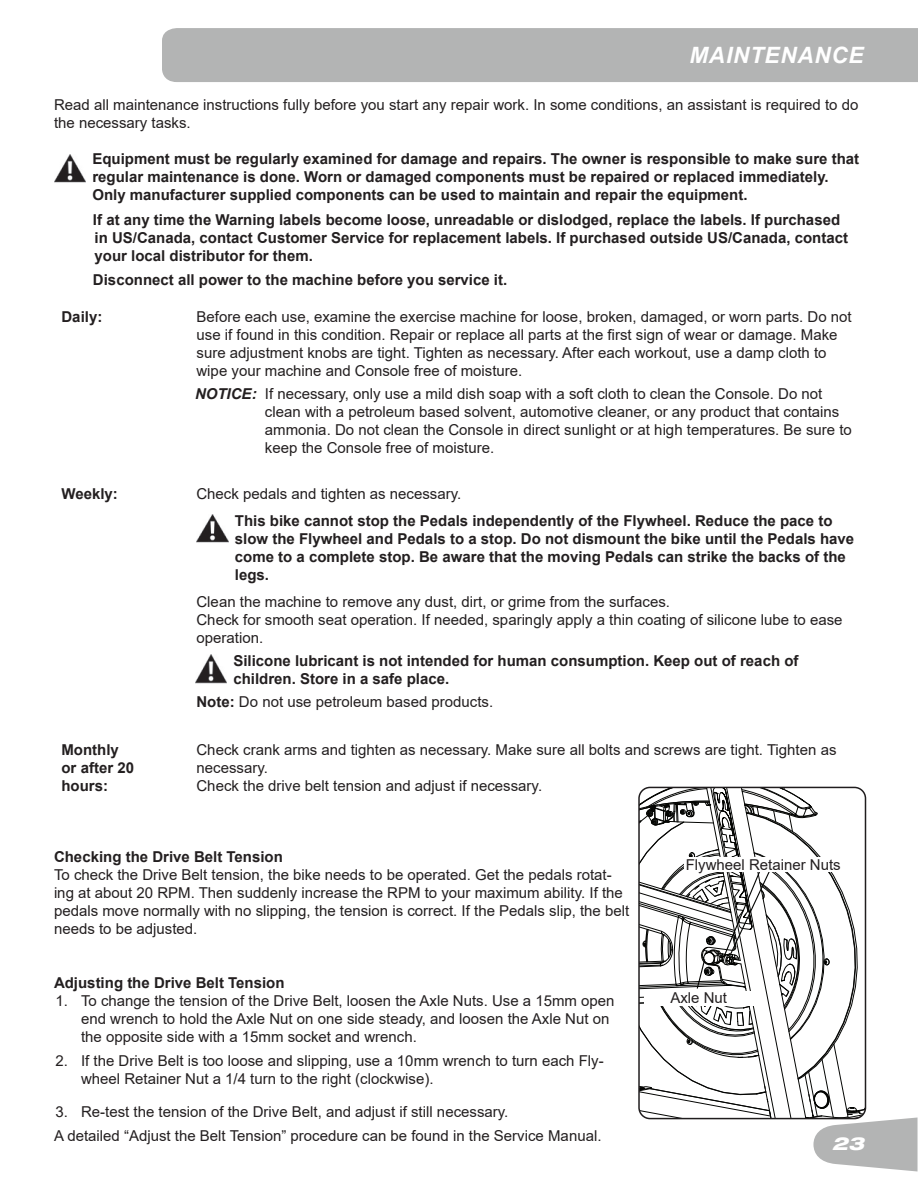
<style>
.page{position:relative;width:918px;height:1188px;background:#fff}
.page>*{position:absolute;margin:0;border:0;box-sizing:border-box;transform-origin:0 0}
.t1{font:italic 700 22.5px "Arial";letter-spacing:.035em;color:#fff}
.t2{font:italic 800 expanded 18px "Helvetica Neue";color:#fff}
.t3{font:15px/18px "Arial";color:#231f20}
.t4{font:700 15px/18px "Arial";color:#231f20}
.s1{font-weight:700;font-style:italic}
.s2{font-weight:700}
</style>
<div class="page">
<div style="left:162px;top:28px;width:756px;height:54px;background:#b3b4b4"></div>
<img style="left:54px;top:154px;width:32px;height:29px">
<img style="left:196px;top:514px;width:32px;height:29px">
<img style="left:195px;top:655px;width:32px;height:29px">
<svg style="left:639px;top:787px;width:279px;height:385px"></svg>
<div style="left:684px;top:857px;width:162px;height:15px;background:#fff"></div>
<div style="left:644px;top:991px;width:113px;height:15px;background:#fff"></div>
<h1 class="t1" style="left:689px;top:40px;width:176px">MAINTENANCE</h1>
<p class="t3" style="left:54px;top:96px;width:806px">Read all maintenance instructions fully before you start any repair work. In some conditions, an assistant is required to do the necessary tasks.</p>
<p class="t4" style="left:92px;top:150px;width:768px">Equipment must be regularly examined for damage and repairs. The owner is responsible to make sure that regular maintenance is done. Worn or damaged components must be repaired or replaced immediately.<br>Only manufacturer supplied components can be used to maintain and repair the equipment.</p>
<p class="t4" style="left:93px;top:211px;width:757px">If at any time the Warning labels become loose, unreadable or dislodged, replace the labels. If purchased in US/Canada, contact Customer Service for replacement labels. If purchased outside US/Canada, contact your local distributor for them.</p>
<p class="t4" style="left:93px;top:271px;width:416px">Disconnect all power to the machine before you service it.</p>
<p class="t4" style="left:62px;top:308px;width:42px">Daily:</p>
<p class="t3" style="left:196px;top:307px;width:657px">Before each use, examine the exercise machine for loose, broken, damaged, or worn parts. Do not use if found in this condition. Repair or replace all parts at the first sign of wear or damage. Make sure adjustment knobs are tight. Tighten as necessary. After each workout, use a damp cloth to wipe your machine and Console free of moisture.</p>
<p class="t3" style="left:265px;top:384px;width:588px;text-indent:-70px"><span class="s1">NOTICE:</span> If necessary, only use a mild dish soap with a soft cloth to clean the Console. Do not clean with a petroleum based solvent, automotive cleaner, or any product that contains ammonia. Do not clean the Console in direct sunlight or at high temperatures. Be sure to keep the Console free of moisture.</p>
<p class="t4" style="left:61px;top:485px;width:58px">Weekly:</p>
<p class="t3" style="left:196px;top:484px;width:266px">Check pedals and tighten as necessary.</p>
<p class="t4" style="left:235px;top:512px;width:621px">This bike cannot stop the Pedals independently of the Flywheel. Reduce the pace to slow the Flywheel and Pedals to a stop. Do not dismount the bike until the Pedals have come to a complete stop. Be aware that the moving Pedals can strike the backs of the legs.</p>
<p class="t3" style="left:196px;top:592px;width:648px">Clean the machine to remove any dust, dirt, or grime from the surfaces.<br>Check for smooth seat operation. If needed, sparingly apply a thin coating of silicone lube to ease operation.</p>
<p class="t4" style="left:233px;top:652px;width:567px">Silicone lubricant is not intended for human consumption. Keep out of reach of children. Store in a safe place.</p>
<p class="t3" style="left:196px;top:693px;width:298px"><span class="s2">Note:</span> Do not use petroleum based products.</p>
<p class="t4" style="left:62px;top:741px;width:74px">Monthly or after 20 hours:</p>
<p class="t3" style="left:196px;top:741px;width:642px">Check crank arms and tighten as necessary. Make sure all bolts and screws are tight. Tighten as necessary.<br>Check the drive belt tension and adjust if necessary.</p>
<p class="t4" style="left:54px;top:848px;width:230px">Checking the Drive Belt Tension</p>
<p class="t3" style="left:54px;top:865px;width:577px">To check the Drive Belt tension, the bike needs to be operated. Get the pedals rotat&shy;ing at about 20 RPM. Then suddenly increase the RPM to your maximum ability. If the pedals move normally with no slipping, the tension is correct. If the Pedals slip, the belt needs to be adjusted.</p>
<p class="t4" style="left:54px;top:974px;width:232px">Adjusting the Drive Belt Tension</p>
<p class="t3" style="left:81px;top:991px;width:535px;text-indent:-26px">1. To change the tension of the Drive Belt, loosen the Axle Nuts. Use a 15mm open end wrench to hold the Axle Nut on one side steady, and loosen the Axle Nut on the opposite side with a 15mm socket and wrench.</p>
<p class="t3" style="left:81px;top:1052px;width:524px;text-indent:-26px">2. If the Drive Belt is too loose and slipping, use a 10mm wrench to turn each Fly&shy;wheel Retainer Nut a 1/4 turn to the right (clockwise).</p>
<p class="t3" style="left:54px;top:1099px;width:549px;line-height:24.8px">3. Re-test the tension of the Drive Belt, and adjust if still necessary.<br>A detailed “Adjust the Belt Tension” procedure can be found in the Service Manual.</p>
<p class="t3" style="left:686px;top:855px;width:157px">Flywheel Retainer Nuts</p>
<p class="t3" style="left:670px;top:988px;width:58px">Axle Nut</p>
<p class="t2" style="left:832px;top:1132px;width:33px">23</p>
</div>
